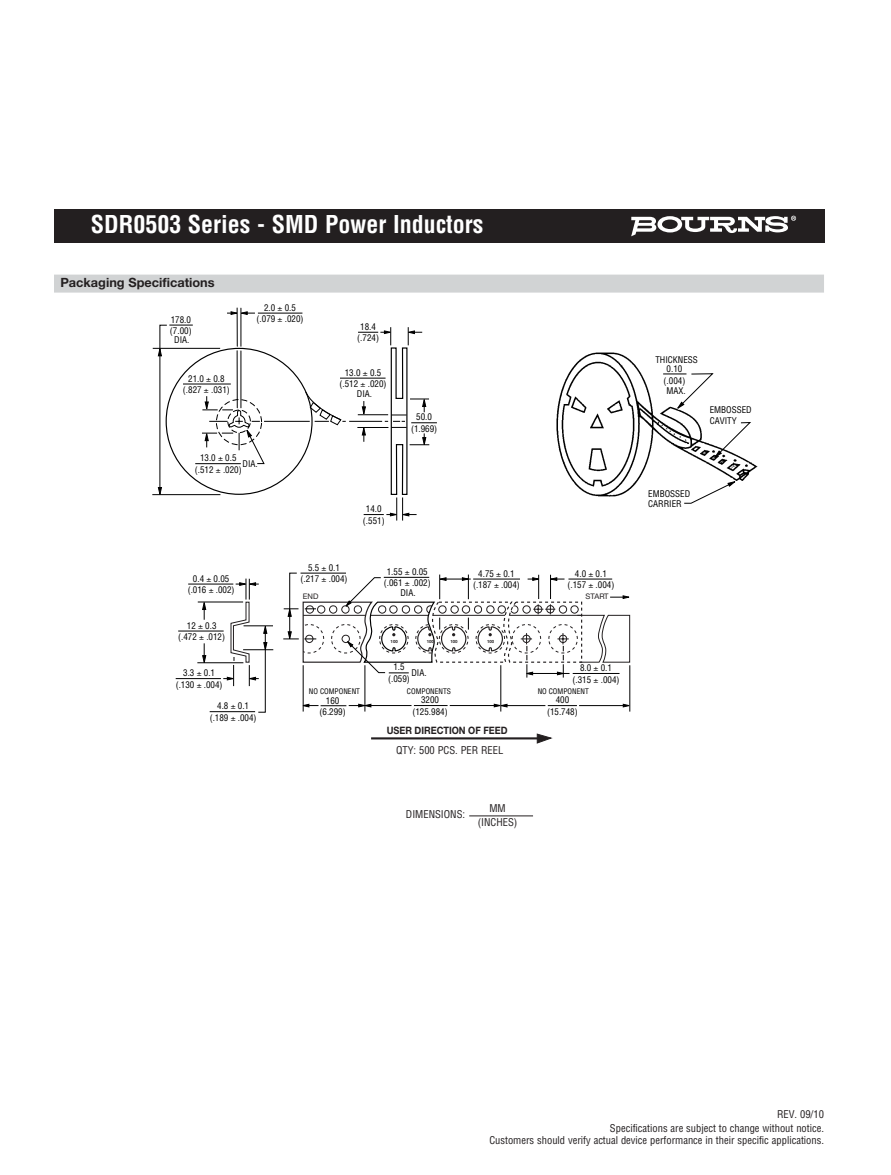
<style>
.page{position:relative;width:891px;height:1175px;background:#fff}
.page>*{position:absolute;margin:0;border:0;box-sizing:border-box;transform-origin:0 0}
.t1{font:700 condensed 24px "Helvetica";color:#fff}
.t2{font:700 12.75px "Helvetica Neue";color:#231f20}
.t3{font:condensed 10.5px/12px "Helvetica";color:#231f20;text-align:right}
.t4{font:700 10.2px "Helvetica Neue";color:#231f20;scale:.9 1}
.t5{font:condensed 9px/11.2px "Helvetica";color:#000;text-align:center}
.t6{font:7.65px "Helvetica Neue";color:#231f20}
.t7{font:condensed 7.5px "Helvetica";color:#000}
.t8{font:700 4.35px "Helvetica Neue";color:#231f20}
</style>
<div class="page">
<div style="left:54px;top:209px;width:770px;height:34px;background:#231f20"></div>
<hr style="left:237px;top:351px;width:1px;height:57px;background:#000">
<hr style="left:241px;top:351px;width:1px;height:57px;background:#000">
<hr style="left:237px;top:308px;width:1px;height:38px;background:#000">
<hr style="left:241px;top:308px;width:1px;height:38px;background:#000">
<svg style="left:227px;top:311px;width:28px;height:4px"></svg>
<hr style="left:258px;top:313px;width:44px;height:1px;background:#000">
<hr style="left:153px;top:348px;width:67px;height:1px;background:#000">
<hr style="left:152px;top:494px;width:68px;height:1px;background:#000">
<svg style="left:158px;top:324px;width:35px;height:172px"></svg>
<hr style="left:195px;top:463px;width:46px;height:1px;background:#000">
<hr style="left:340px;top:378px;width:46px;height:1px;background:#000">
<hr style="left:183px;top:383px;width:48px;height:1px;background:#000">
<hr style="left:357px;top:427px;width:31px;height:1px;background:#000">
<hr style="left:264px;top:421px;width:46px;height:1px;background:#000">
<svg style="left:305px;top:391px;width:41px;height:35px"></svg>
<hr style="left:349px;top:421px;width:33px;height:1px;background:#000">
<img style="left:556px;top:352px;width:202px;height:145px">
<svg style="left:683px;top:481px;width:54px;height:23px"></svg>
<svg style="left:714px;top:422px;width:38px;height:36px"></svg>
<svg style="left:663px;top:373px;width:51px;height:36px"></svg>
<div style="left:54px;top:274px;width:770px;height:18px;background:#d1d3d4"></div>
<hr style="left:371px;top:737px;width:169px;height:2px;background:#231f20">
<svg style="left:537px;top:733px;width:15px;height:10px"></svg>
<hr style="left:303px;top:665px;width:1px;height:46px;background:#000">
<hr style="left:365px;top:665px;width:1px;height:46px;background:#000">
<hr style="left:188px;top:583px;width:45px;height:1px;background:#000">
<hr style="left:176px;top:678px;width:45px;height:1px;background:#000">
<hr style="left:450px;top:705px;width:46px;height:1px;background:#000">
<hr style="left:501px;top:665px;width:1px;height:46px;background:#000">
<svg style="left:302px;top:704px;width:69px;height:3px"></svg>
<hr style="left:370px;top:705px;width:42px;height:1px;background:#000">
<hr style="left:414px;top:705px;width:34px;height:1px;background:#000">
<svg style="left:623px;top:704px;width:7px;height:3px"></svg>
<hr style="left:579px;top:705px;width:46px;height:1px;background:#000">
<hr style="left:630px;top:665px;width:1px;height:46px;background:#000">
<svg style="left:494px;top:704px;width:13px;height:3px"></svg>
<hr style="left:506px;top:705px;width:39px;height:1px;background:#000">
<svg style="left:548px;top:705px;width:29px;height:1px"></svg>
<hr style="left:198px;top:601px;width:45px;height:1px;background:#000">
<hr style="left:197px;top:662px;width:46px;height:1px;background:#000">
<hr style="left:178px;top:630px;width:46px;height:1px;background:#000">
<hr style="left:210px;top:711px;width:45px;height:1px;background:#000">
<hr style="left:469px;top:815px;width:64px;height:1px;background:#231f20">
<svg style="left:631px;top:216px;width:165px;height:20px"></svg>
<svg style="left:358px;top:327px;width:79px;height:193px"></svg>
<svg style="left:202px;top:389px;width:63px;height:76px"></svg>
<svg style="left:198px;top:601px;width:8px;height:19px"></svg>
<svg style="left:200px;top:643px;width:6px;height:21px"></svg>
<svg style="left:223px;top:578px;width:50px;height:135px"></svg>
<svg style="left:283px;top:572px;width:348px;height:110px"></svg>
<h1 class="t1" style="left:91px;top:215px;width:394px">SDR0503 Series - SMD Power Inductors</h1>
<h2 class="t2" style="left:60px;top:278px;width:156px">Packaging Specifications</h2>
<p class="t5" style="left:170px;top:314px;width:23px;text-align:left">178.0 (7.00)</p>
<p class="t5" style="left:174px;top:335px;width:17px">DIA.</p>
<p class="t5" style="left:183px;top:373px;width:48px">21.0 0.8 (.827 .031)</p>
<p class="t5" style="left:257px;top:303px;width:48px">2.0 0.5 (.079 .020)</p>
<p class="t5" style="left:195px;top:453px;width:48px">13.0 0.5 (.512 .020)</p>
<p class="t5" style="left:243px;top:459px;width:17px">DIA.</p>
<p class="t5" style="left:357px;top:322px;width:23px">18.4 (.724)</p>
<p class="t5" style="left:340px;top:367px;width:48px">13.0 0.5 (.512 .020)</p>
<p class="t5" style="left:357px;top:388px;width:17px">DIA.</p>
<p class="t5" style="left:411px;top:412px;width:28px">50.0 (1.969)</p>
<p class="t5" style="left:363px;top:504px;width:23px">14.0 (.551)</p>
<p class="t5" style="left:188px;top:573px;width:48px">0.4 0.05 (.016 .002)</p>
<p class="t5" style="left:301px;top:562px;width:48px">5.5 0.1 (.217 .004)</p>
<p class="t5" style="left:384px;top:567px;width:48px">1.55 0.05 (.061 .002)</p>
<p class="t5" style="left:400px;top:587px;width:17px">DIA.</p>
<p class="t5" style="left:473px;top:568px;width:48px">4.75 0.1 (.187 .004)</p>
<p class="t5" style="left:567px;top:568px;width:48px">4.0 0.1 (.157 .004)</p>
<p class="t6" style="left:303px;top:593px;width:17px">END</p>
<p class="t6" style="left:586px;top:594px;width:25px">START</p>
<p class="t5" style="left:178px;top:620px;width:48px">12 0.3 (.472 .012)</p>
<p class="t8" style="left:391px;top:640px;width:9px">100</p>
<p class="t8" style="left:427px;top:640px;width:9px">100</p>
<p class="t8" style="left:450px;top:640px;width:9px">100</p>
<p class="t8" style="left:487px;top:640px;width:9px">100</p>
<p class="t5" style="left:176px;top:668px;width:48px">3.3 0.1 (.130 .004)</p>
<p class="t5" style="left:388px;top:662px;width:23px">1.5 (.059)</p>
<p class="t5" style="left:411px;top:668px;width:17px">DIA.</p>
<p class="t5" style="left:573px;top:663px;width:48px">8.0 0.1 (.315 .004)</p>
<p class="t7" style="left:309px;top:688px;width:53px">NO COMPONENT</p>
<p class="t7" style="left:538px;top:688px;width:53px">NO COMPONENT</p>
<p class="t7" style="left:407px;top:688px;width:46px">COMPONENTS</p>
<p class="t5" style="left:210px;top:701px;width:48px">4.8 0.1 (.189 .004)</p>
<p class="t5" style="left:320px;top:695px;width:28px">160 (6.299)</p>
<p class="t5" style="left:412px;top:695px;width:37px">3200 (125.984)</p>
<p class="t5" style="left:547px;top:695px;width:32px">400 (15.748)</p>
<p class="t4" style="left:387px;top:727px;width:136px">USER DIRECTION OF FEED</p>
<p class="t3" style="left:396px;top:745px;width:109px">QTY: 500 PCS. PER REEL</p>
<p class="t3" style="left:406px;top:809px;width:61px">DIMENSIONS:</p>
<p class="t3" style="left:478px;top:802px;width:41px;line-height:14.1px;text-align:center">MM (INCHES)</p>
<p class="t5" style="left:655px;top:354px;width:44px">THICKNESS</p>
<p class="t5" style="left:667px;top:386px;width:21px">MAX.</p>
<p class="t5" style="left:664px;top:364px;width:23px">0.10 (.004)</p>
<p class="t5" style="left:710px;top:405px;width:44px;line-height:10.5px;text-align:left">EMBOSSED<br>CAVITY</p>
<p class="t5" style="left:648px;top:489px;width:44px;line-height:10.5px;text-align:left">EMBOSSED<br>CARRIER</p>
<p class="t3" style="left:777px;top:1109px;width:48px">REV. 09/10</p>
<p class="t3" style="left:489px;top:1123px;width:336px">Specifications are subject to change without notice.<br>Customers should verify actual device performance in their specific applications.</p>
</div>
